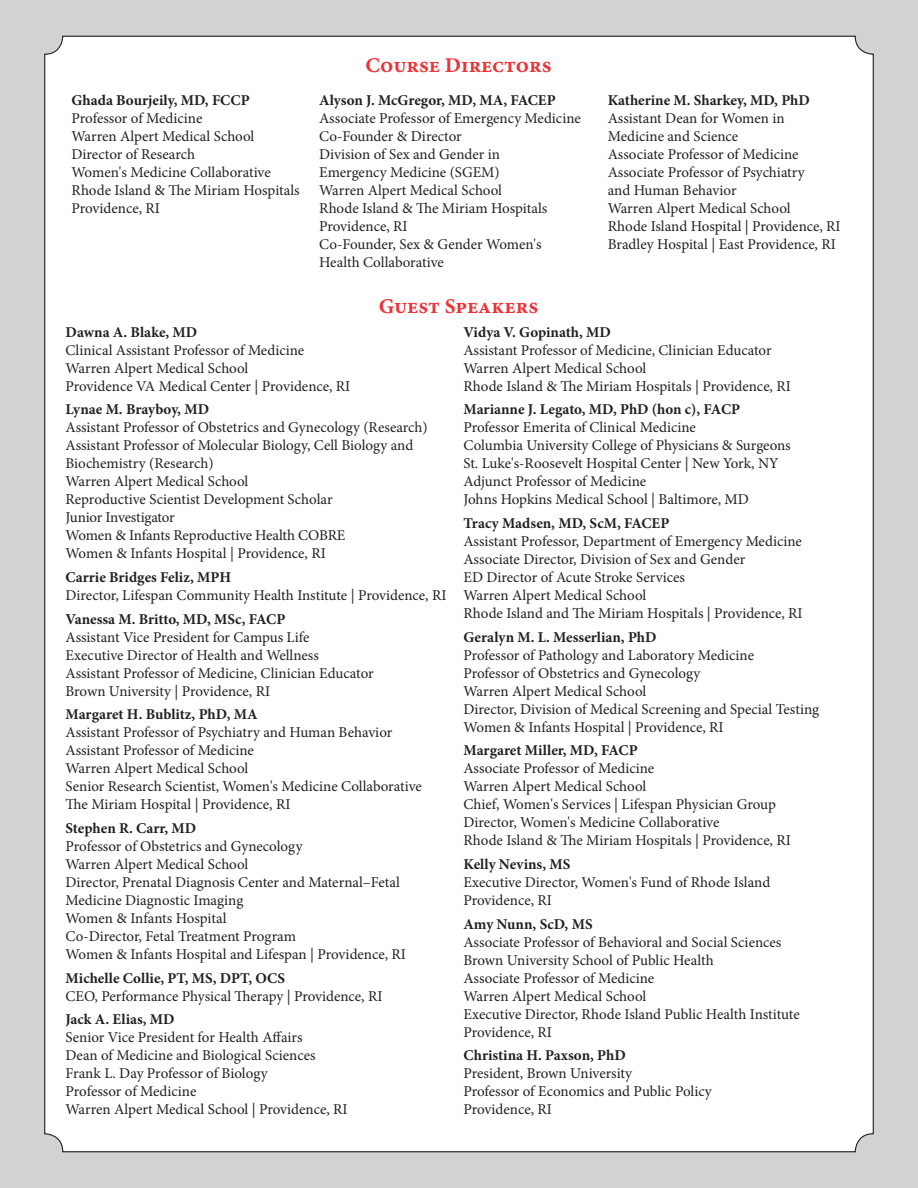
<style>
.page{position:relative;width:918px;height:1188px;background:#d1d2d4}
.page>*{position:absolute;margin:0;border:0;box-sizing:border-box;transform-origin:0 0}
.t1{font:21px "Minion Pro Bold Capt";color:#ee3337}
.t2{font:15px/18px "Minion Pro";letter-spacing:-.005em;color:#231f20}
.t3{font:700 15px "Minion Pro";color:#231f20}
</style>
<div class="page">
<div style="left:45px;top:36px;width:828px;height:1116px;background:#fff;border-radius:18px"></div>
<p class="t3" style="left:72px;top:90px;width:180px">Ghada Bourjeily, MD, FCCP</p>
<p class="t2" style="left:72px;top:110px;width:230px">Professor of Medicine<br>Warren Alpert Medical School<br>Director of Research<br>Women's Medicine Collaborative<br>Rhode Island &amp; The Miriam Hospitals<br>Providence, RI</p>
<h1 class="t1" style="left:365px;top:50px;width:188px">Course Directors</h1>
<p class="t3" style="left:319px;top:90px;width:238px">Alyson J. McGregor, MD, MA, FACEP</p>
<p class="t2" style="left:319px;top:110px;width:263px">Associate Professor of Emergency Medicine<br>Co-Founder &amp; Director<br>Division of Sex and Gender in<br>Emergency Medicine (SGEM)<br>Warren Alpert Medical School<br>Rhode Island &amp; The Miriam Hospitals<br>Providence, RI<br>Co-Founder, Sex &amp; Gender Women's<br>Health Collaborative</p>
<h1 class="t1" style="left:379px;top:291px;width:161px">Guest Speakers</h1>
<p class="t3" style="left:608px;top:90px;width:204px">Katherine M. Sharkey, MD, PhD</p>
<p class="t2" style="left:608px;top:110px;width:234px">Assistant Dean for Women in<br>Medicine and Science<br>Associate Professor of Medicine<br>Associate Professor of Psychiatry<br>and Human Behavior<br>Warren Alpert Medical School<br>Rhode Island Hospital | Providence, RI<br>Bradley Hospital | East Providence, RI</p>
<p class="t3" style="left:66px;top:321px;width:133px">Dawna A. Blake, MD</p>
<p class="t2" style="left:66px;top:341px;width:286px">Clinical Assistant Professor of Medicine<br>Warren Alpert Medical School<br>Providence VA Medical Center | Providence, RI</p>
<p class="t3" style="left:66px;top:399px;width:145px">Lynae M. Brayboy, MD</p>
<p class="t2" style="left:66px;top:419px;width:364px">Assistant Professor of Obstetrics and Gynecology (Research)<br>Assistant Professor of Molecular Biology, Cell Biology and Biochemistry (Research)<br>Warren Alpert Medical School<br>Reproductive Scientist Development Scholar<br>Junior Investigator<br>Women &amp; Infants Reproductive Health COBRE<br>Women &amp; Infants Hospital | Providence, RI</p>
<p class="t3" style="left:66px;top:567px;width:167px">Carrie Bridges Feliz, MPH</p>
<p class="t2" style="left:66px;top:586px;width:382px">Director, Lifespan Community Health Institute | Providence, RI</p>
<p class="t3" style="left:66px;top:608px;width:221px">Vanessa M. Britto, MD, MSc, FACP</p>
<p class="t2" style="left:66px;top:628px;width:310px">Assistant Vice President for Campus Life<br>Executive Director of Health and Wellness Assistant Professor of Medicine, Clinician Educator Brown University | Providence, RI</p>
<p class="t3" style="left:66px;top:704px;width:194px">Margaret H. Bublitz, PhD, MA</p>
<p class="t2" style="left:66px;top:724px;width:358px">Assistant Professor of Psychiatry and Human Behavior Assistant Professor of Medicine<br>Warren Alpert Medical School<br>Senior Research Scientist, Women's Medicine Collaborative The Miriam Hospital | Providence, RI</p>
<p class="t3" style="left:66px;top:818px;width:132px">Stephen R. Carr, MD</p>
<p class="t2" style="left:66px;top:837px;width:342px">Professor of Obstetrics and Gynecology<br>Warren Alpert Medical School<br>Director, Prenatal Diagnosis Center and Maternal–Fetal Medicine Diagnostic Imaging<br>Women &amp; Infants Hospital<br>Co-Director, Fetal Treatment Program<br>Women &amp; Infants Hospital and Lifespan | Providence, RI</p>
<p class="t3" style="left:66px;top:967px;width:221px">Michelle Collie, PT, MS, DPT, OCS</p>
<p class="t2" style="left:66px;top:987px;width:318px">CEO, Performance Physical Therapy | Providence, RI</p>
<p class="t3" style="left:66px;top:1009px;width:111px">Jack A. Elias, MD</p>
<p class="t2" style="left:66px;top:1029px;width:284px">Senior Vice President for Health Affairs<br>Dean of Medicine and Biological Sciences Frank L. Day Professor of Biology<br>Professor of Medicine<br>Warren Alpert Medical School | Providence, RI</p>
<p class="t3" style="left:463px;top:321px;width:149px">Vidya V. Gopinath, MD</p>
<p class="t2" style="left:463px;top:341px;width:329px">Assistant Professor of Medicine, Clinician Educator<br>Warren Alpert Medical School<br>Rhode Island &amp; The Miriam Hospitals | Providence, RI</p>
<p class="t3" style="left:463px;top:399px;width:278px">Marianne J. Legato, MD, PhD (hon c), FACP</p>
<p class="t2" style="left:463px;top:419px;width:329px">Professor Emerita of Clinical Medicine<br>Columbia University College of Physicians &amp; Surgeons St. Luke's-Roosevelt Hospital Center | New York, NY Adjunct Professor of Medicine<br>Johns Hopkins Medical School | Baltimore, MD</p>
<p class="t3" style="left:463px;top:513px;width:207px">Tracy Madsen, MD, ScM, FACEP</p>
<p class="t2" style="left:463px;top:532px;width:341px">Assistant Professor, Department of Emergency Medicine Associate Director, Division of Sex and Gender<br>ED Director of Acute Stroke Services<br>Warren Alpert Medical School<br>Rhode Island and The Miriam Hospitals | Providence, RI</p>
<p class="t3" style="left:463px;top:626px;width:195px">Geralyn M. L. Messerlian, PhD</p>
<p class="t2" style="left:463px;top:646px;width:357px">Professor of Pathology and Laboratory Medicine<br>Professor of Obstetrics and Gynecology<br>Warren Alpert Medical School<br>Director, Division of Medical Screening and Special Testing Women &amp; Infants Hospital | Providence, RI</p>
<p class="t3" style="left:463px;top:740px;width:176px">Margaret Miller, MD, FACP</p>
<p class="t2" style="left:463px;top:760px;width:329px">Associate Professor of Medicine<br>Warren Alpert Medical School<br>Chief, Women's Services | Lifespan Physician Group Director, Women's Medicine Collaborative<br>Rhode Island &amp; The Miriam Hospitals | Providence, RI</p>
<p class="t3" style="left:463px;top:854px;width:108px">Kelly Nevins, MS</p>
<p class="t2" style="left:463px;top:873px;width:308px">Executive Director, Women's Fund of Rhode Island<br>Providence, RI</p>
<p class="t3" style="left:463px;top:913px;width:131px">Amy Nunn, ScD, MS</p>
<p class="t2" style="left:463px;top:933px;width:338px">Associate Professor of Behavioral and Social Sciences Brown University School of Public Health<br>Associate Professor of Medicine<br>Warren Alpert Medical School<br>Executive Director, Rhode Island Public Health Institute Providence, RI</p>
<p class="t3" style="left:463px;top:1045px;width:164px">Christina H. Paxson, PhD</p>
<p class="t2" style="left:463px;top:1065px;width:250px">President, Brown University<br>Professor of Economics and Public Policy<br>Providence, RI</p>
</div>
